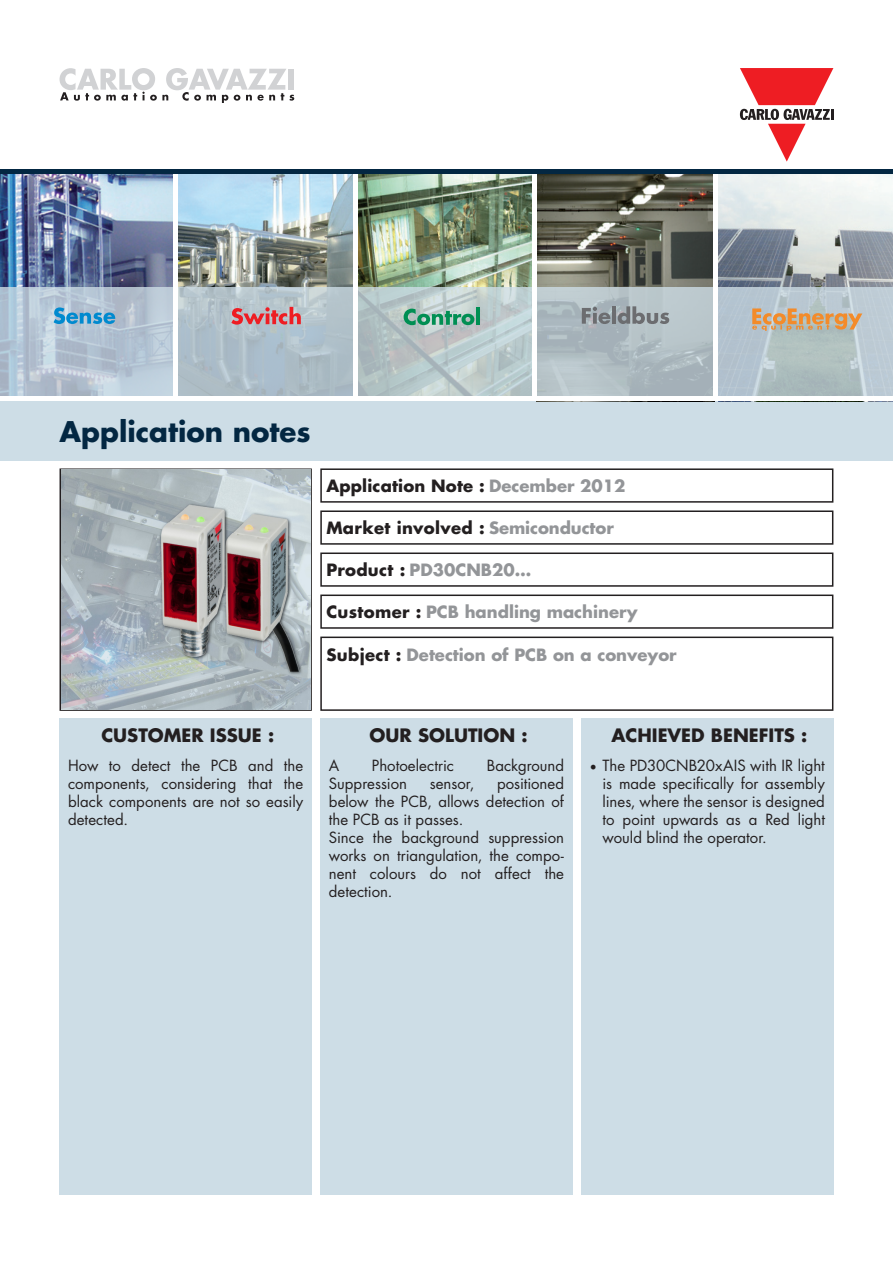
<style>
.page{position:relative;width:893px;height:1263px;background:#fff}
.page>*{position:absolute;margin:0;border:0;box-sizing:border-box;transform-origin:0 0}
.t1{font:700 27.75px "Futura Std";color:#032742}
.t2{font:700 18px "Futura Std";color:#231f20}
.t3{font:700 16.5px "Futura Std";color:#939598}
.t4{font:700 16.5px "Futura Std";letter-spacing:.01em;color:#231f20}
.t5{font:15px/18px "Futura Std";color:#231f20;text-align:justify}
.s1{color:#939598}
.s2{color:#231f20}
.s3{font-family:"Minion Pro";font-size:18px}
</style>
<div class="page">
<svg style="left:740px;top:68px;width:93px;height:94px"></svg>
<svg style="left:60px;top:68px;width:234px;height:34px"></svg>
<div style="left:0;top:401px;width:893px;height:60px;background:#cddde6"></div>
<div style="left:60px;top:468px;width:252px;height:243px;border:2px solid #231f20"></div>
<div style="left:320px;top:468px;width:513px;height:35px;border:2px solid #231f20"></div>
<div style="left:320px;top:510px;width:513px;height:35px;border:2px solid #231f20"></div>
<div style="left:320px;top:552px;width:513px;height:35px;border:2px solid #231f20"></div>
<div style="left:320px;top:594px;width:513px;height:35px;border:2px solid #231f20"></div>
<div style="left:320px;top:636px;width:513px;height:75px;border:2px solid #231f20"></div>
<div style="left:60px;top:719px;width:252px;height:476px;background:#cddde6"></div>
<div style="left:320px;top:719px;width:253px;height:476px;background:#cddde6"></div>
<div style="left:581px;top:719px;width:252px;height:476px;background:#cddde6"></div>
<img style="left:61px;top:470px;width:249px;height:239px">
<img style="left:0;top:173px;width:174px;height:114px">
<img style="left:178px;top:173px;width:354px;height:114px">
<img style="left:536px;top:173px;width:178px;height:114px">
<img style="left:718px;top:173px;width:175px;height:114px">
<svg style="left:0;top:287px;width:893px;height:109px;background:#b4c3cb"></svg>
<svg style="left:54px;top:307px;width:61px;height:17px"></svg>
<svg style="left:231px;top:307px;width:70px;height:18px"></svg>
<svg style="left:404px;top:309px;width:70px;height:16px"></svg>
<hr style="left:476px;top:307px;width:4px;height:18px;background:#008f53">
<svg style="left:582px;top:307px;width:28px;height:17px"></svg>
<hr style="left:612px;top:306px;width:4px;height:18px;background:#6c6d70">
<svg style="left:618px;top:306px;width:51px;height:18px"></svg>
<svg style="left:752px;top:308px;width:110px;height:23px;background:#ccad8a"></svg>
<hr style="left:174px;top:172px;width:4px;height:229px;background:#fff">
<div style="left:353px;top:172px;width:5px;height:229px;background:#fff"></div>
<hr style="left:532px;top:171px;width:4px;height:230px;background:#fff">
<hr style="left:714px;top:171px;width:4px;height:230px;background:#fff">
<hr style="left:0;top:169px;width:893px;height:4px;background:#032742">
<p class="t1" style="left:60px;top:413px;width:253px">Application notes</p>
<p class="t4" style="left:326px;top:475px;width:301px">Application Note : <span class="s1">December 2012</span></p>
<p class="t4" style="left:326px;top:517px;width:289px">Market involved : <span class="s1">Semiconductor</span></p>
<p class="t3" style="left:326px;top:559px;width:206px"><span class="s2">Product :</span> PD30CNB20…</p>
<p class="t3" style="left:326px;top:601px;width:313px"><span class="s2">Customer :</span> PCB handling machinery</p>
<p class="t3" style="left:326px;top:644px;width:352px"><span class="s2">Subject :</span> Detection of PCB on a conveyor</p>
<p class="t2" style="left:101px;top:723px;width:174px">CUSTOMER ISSUE :</p>
<p class="t2" style="left:370px;top:723px;width:159px">OUR SOLUTION :</p>
<p class="t2" style="left:611px;top:723px;width:197px">ACHIEVED BENEFITS :</p>
<p class="t5" style="left:68px;top:756px;width:237px">How to detect the PCB and the components, considering that the black components are not so easily detected.</p>
<p class="t5" style="left:329px;top:756px;width:12px">A</p>
<p class="t5" style="left:372px;top:756px;width:84px">Photoelectric</p>
<p class="t5" style="left:487px;top:756px;width:79px">Background</p>
<p class="t5" style="left:603px;top:756px;width:224px;text-indent:-13px"><span class="s3">•</span> The PD30CNB20xAIS with IR light is made specifically for assembly lines, where the sensor is designed to point upwards as a Red light would blind the operator.</p>
<p class="t5" style="left:329px;top:774px;width:237px;text-indent:168px">positioned below the PCB, allows detection of the PCB as it passes.</p>
<p class="t5" style="left:329px;top:828px;width:237px">Since the background suppression works on triangulation, the compo&shy;nent colours do not affect the detection.</p>
<p class="t5" style="left:329px;top:774px;width:80px">Suppression</p>
<p class="t5" style="left:430px;top:774px;width:46px">sensor,</p>
</div>
